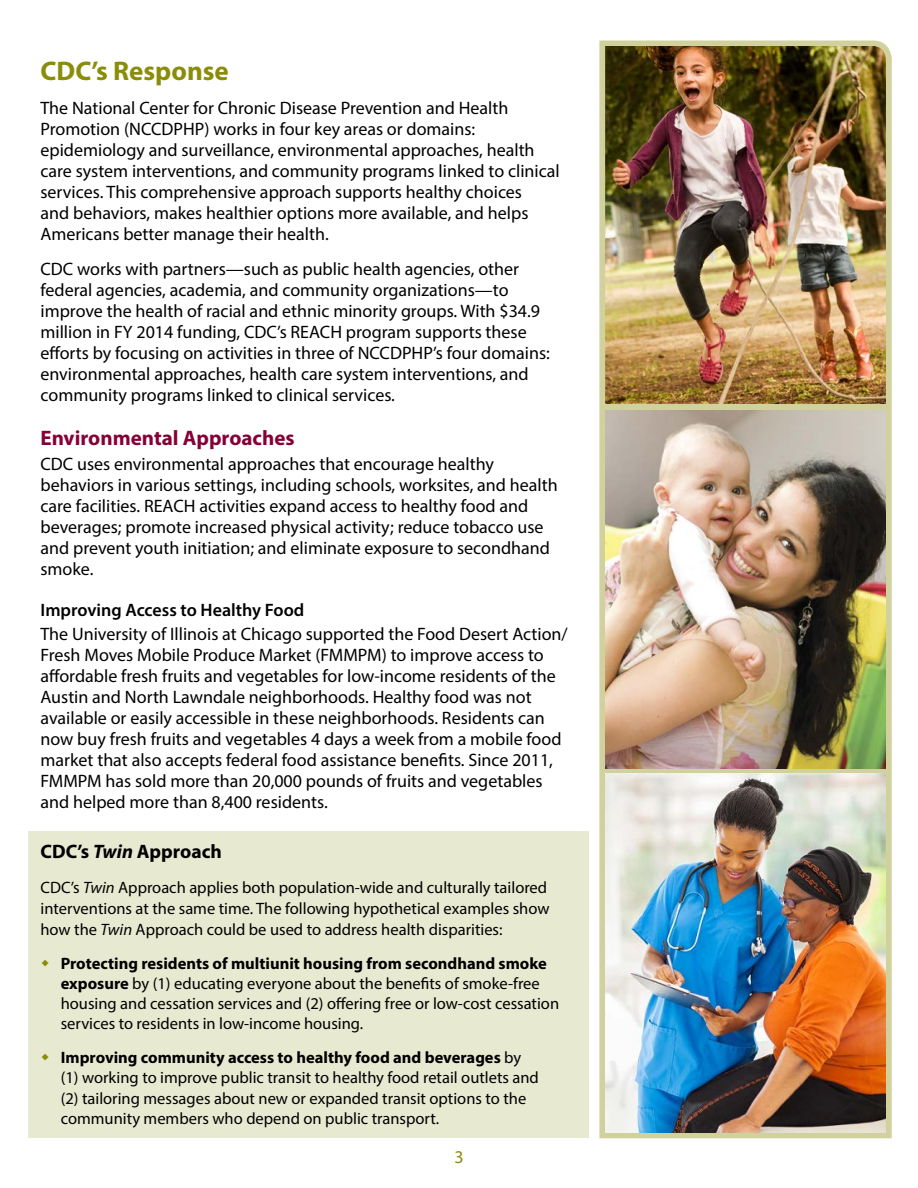
<style>
.page{position:relative;width:918px;height:1188px;background:#fff}
.page>*{position:absolute;margin:0;border:0;box-sizing:border-box;transform-origin:0 0}
.t1{font:700 27px "Myriad Pro";color:#8a8d09}
.t2{font:700 21px "Myriad Pro";color:#860038}
.t3{font:700 19.5px "Myriad Pro";color:#000}
.B1__Body_Text{font:18px/21px "Myriad Pro";color:#000}
.H4__Fourth_Level_Hea{font:600 18px "Myriad Pro";color:#000}
.t4{font:18px "Myriad Pro";color:#8a8d09}
.Text_Box_body_page_3{font:16.5px/20.2px "Myriad Pro";color:#000}
.s1{font-style:italic}
.s2{font-weight:700}
</style>
<div class="page">
<div style="left:28px;top:832px;width:561px;height:306px;background:#e8e9d1"></div>
<svg style="left:599px;top:40px;width:293px;height:1099px"></svg>
<img style="left:605px;top:774px;width:281px;height:358px">
<img style="left:605px;top:46px;width:281px;height:358px">
<img style="left:605px;top:410px;width:281px;height:358px">
<h2 class="t1" style="left:40px;top:53px;width:190px">CDC’s Response</h2>
<p class="B1__Body_Text" style="left:40px;top:97px;width:521px">The National Center for Chronic Disease Prevention and Health Promotion (NCCDPHP) works in four key areas or domains: epidemiology and surveillance, environmental approaches, health care system interventions, and community programs linked to clinical services. This comprehensive approach supports healthy choices<br>and behaviors, makes healthier options more available, and helps Americans better manage their health.</p>
<p class="B1__Body_Text" style="left:40px;top:258px;width:511px">CDC works with partners—such as public health agencies, other federal agencies, academia, and community organizations—to improve the health of racial and ethnic minority groups. With $34.9 million in FY 2014 funding, CDC’s REACH program supports these efforts by focusing on activities in three of NCCDPHP’s four domains: environmental approaches, health care system interventions, and community programs linked to clinical services.</p>
<h3 class="t2" style="left:40px;top:424px;width:256px">Environmental Approaches</h3>
<p class="B1__Body_Text" style="left:40px;top:453px;width:519px">CDC uses environmental approaches that encourage healthy behaviors in various settings, including schools, worksites, and health care facilities. REACH activities expand access to healthy food and beverages; promote increased physical activity; reduce tobacco use and prevent youth initiation; and eliminate exposure to secondhand smoke.</p>
<p class="H4__Fourth_Level_Hea" style="left:40px;top:598px;width:265px">Improving Access to Healthy Food</p>
<p class="B1__Body_Text" style="left:40px;top:624px;width:529px">The University of Illinois at Chicago supported the Food Desert Action/ Fresh Moves Mobile Produce Market (FMMPM) to improve access to affordable fresh fruits and vegetables for low-income residents of the Austin and North Lawndale neighborhoods. Healthy food was not available or easily accessible in these neighborhoods. Residents can now buy fresh fruits and vegetables 4 days a week from a mobile food market that also accepts federal food assistance benefits. Since 2011, FMMPM has sold more than 20,000 pounds of fruits and vegetables and helped more than 8,400 residents.</p>
<h2 class="t3" style="left:40px;top:839px;width:183px">CDC’s <span class="s1">Twin</span> Approach</h2>
<p class="Text_Box_body_page_3" style="left:40px;top:877px;width:511px;line-height:21px">CDC’s <span class="s1">Twin</span> Approach applies both population-wide and culturally tailored interventions at the same time. The following hypothetical examples show how the <span class="s1">Twin</span> Approach could be used to address health disparities:</p>
<p class="Text_Box_body_page_3" style="left:61px;top:953px;width:500px"><span class="s2">Protecting residents of multiunit housing from secondhand smoke exposure</span> by (1) educating everyone about the benefits of smoke-free housing and cessation services and (2) offering free or low-cost cessation services to residents in low-income housing.</p>
<p class="Text_Box_body_page_3" style="left:61px;top:1047px;width:480px"><span class="s2">Improving community access to healthy food and beverages</span> by (1) working to improve public transit to healthy food retail outlets and (2) tailoring messages about new or expanded transit options to the community members who depend on public transport.</p>
<p class="t4" style="left:454px;top:1145px;width:11px">3</p>
</div>
